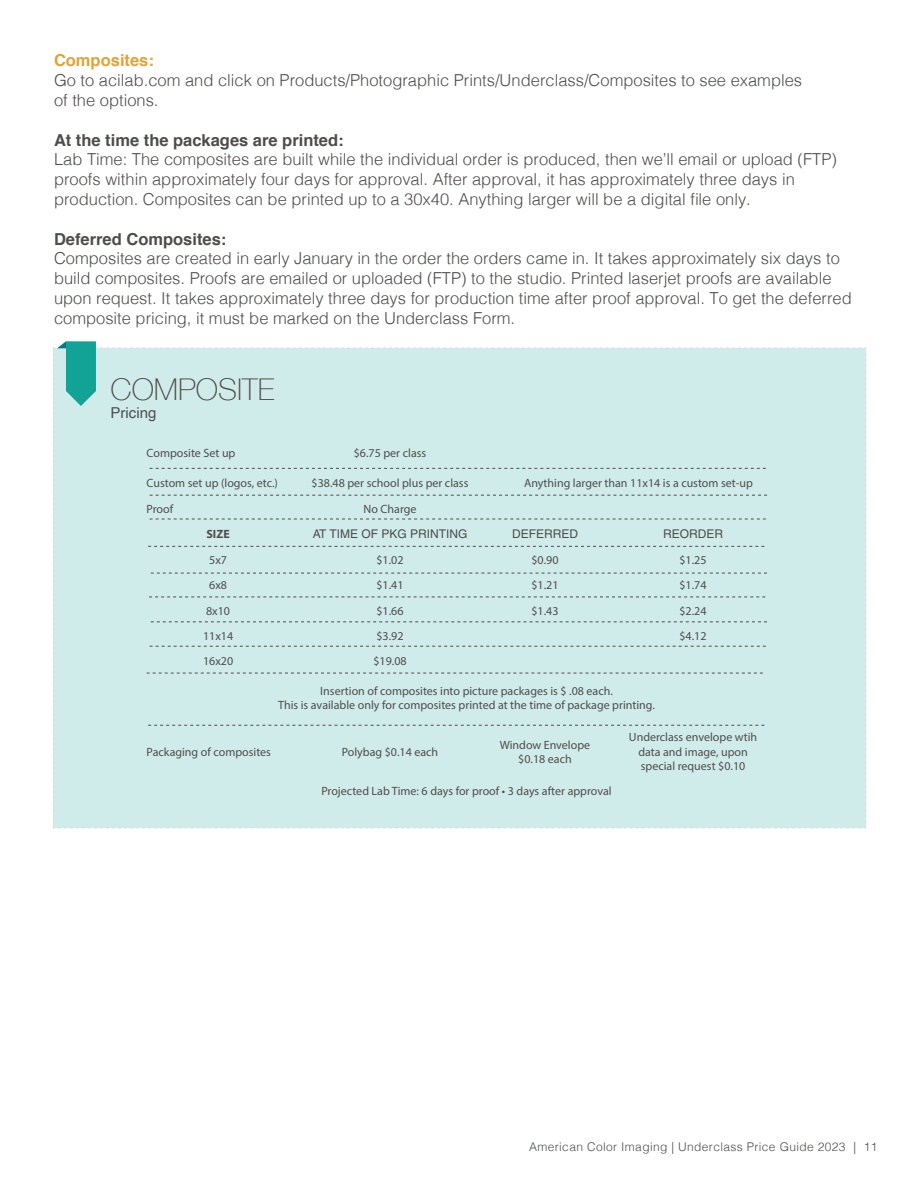
<style>
.page{position:relative;width:918px;height:1188px;background:#fff}
.page>*{position:absolute;margin:0;border:0;box-sizing:border-box;transform-origin:0 0}
.t1{font:100 30px "Helvetica Neue";color:#4f4d4c}
.Body{font:300 16.5px/19.8px "Helvetica";color:#4f4d4c}
.Body-2{font:700 16.5px "Helvetica";color:#4f4d4c}
.Mini_Header{font:700 16.5px "Helvetica";color:#e3a336}
.t2{font:15px "Helvetica";color:#4f4d4c}
.Body_B75{font:12px/14.4px "Myriad Pro";color:#4f4d4c;text-align:center}
.t3{font:300 12px "Helvetica";letter-spacing:.03em;color:#4f4d4c}
.Body_B75-2{font:12px "Helvetica LT Std";color:#4f4d4c}
.Body_B75-3{font:700 12px "Myriad Pro";color:#4f4d4c}
</style>
<div class="page">
<div style="left:53px;top:341px;width:814px;height:488px;background:#d0ecea"></div>
<p class="Mini_Header" style="left:54px;top:47px;width:101px">Composites:</p>
<p class="Body" style="left:54px;top:69px;width:750px">Go to acilab.com and click on Products/Photographic Prints/Underclass/Composites to see examples</p>
<p class="Body" style="left:54px;top:89px;width:106px">of the options.</p>
<p class="Body-2" style="left:54px;top:126px;width:291px">At the time the packages are printed:</p>
<p class="Body" style="left:54px;top:148px;width:785px">Lab Time: The composites are built while the individual order is produced, then we’ll email or upload (FTP) proofs within approximately four days for approval. After approval, it has approximately three days in production. Composites can be printed up to a 30x40. Anything larger will be a digital file only.</p>
<p class="Body-2" style="left:54px;top:225px;width:174px">Deferred Composites:</p>
<p class="Body" style="left:54px;top:247px;width:799px">Composites are created in early January in the order the orders came in. It takes approximately six days to build composites. Proofs are emailed or uploaded (FTP) to the studio. Printed laserjet proofs are available upon request. It takes approximately three days for production time after proof approval. To get the deferred composite pricing, it must be marked on the Underclass Form.</p>
<p class="t1" style="left:111px;top:366px;width:165px">COMPOSITE</p>
<p class="t2" style="left:111px;top:401px;width:47px">Pricing</p>
<p class="Body_B75" style="left:147px;top:445px;width:90px">Composite Set up</p>
<p class="Body_B75" style="left:354px;top:445px;width:74px">$6.75 per class</p>
<p class="Body_B75" style="left:147px;top:476px;width:133px">Custom set up (logos, etc.)</p>
<p class="Body_B75" style="left:312px;top:476px;width:158px">$38.48 per school plus per class</p>
<p class="Body_B75" style="left:524px;top:476px;width:230px">Anything larger than 11x14 is a custom set-up</p>
<p class="Body_B75" style="left:147px;top:501px;width:28px">Proof</p>
<p class="Body_B75" style="left:364px;top:501px;width:54px">No Charge</p>
<p class="Body_B75-3" style="left:207px;top:526px;width:25px">SIZE</p>
<p class="Body_B75-2" style="left:313px;top:527px;width:156px">AT TIME OF PKG PRINTING</p>
<p class="Body_B75-2" style="left:512px;top:527px;width:67px">DEFERRED</p>
<p class="Body_B75-2" style="left:663px;top:527px;width:61px">REORDER</p>
<p class="Body_B75" style="left:209px;top:552px;width:19px">5x7</p>
<p class="Body_B75" style="left:377px;top:552px;width:29px">$1.02</p>
<p class="Body_B75" style="left:531px;top:552px;width:29px">$0.90</p>
<p class="Body_B75" style="left:680px;top:552px;width:29px">$1.25</p>
<p class="Body_B75" style="left:209px;top:578px;width:19px">6x8</p>
<p class="Body_B75" style="left:377px;top:578px;width:29px">$1.41</p>
<p class="Body_B75" style="left:531px;top:578px;width:29px">$1.21</p>
<p class="Body_B75" style="left:680px;top:578px;width:29px">$1.74</p>
<p class="Body_B75" style="left:206px;top:603px;width:26px">8x10</p>
<p class="Body_B75" style="left:377px;top:603px;width:29px">$1.66</p>
<p class="Body_B75" style="left:531px;top:603px;width:29px">$1.43</p>
<p class="Body_B75" style="left:680px;top:603px;width:29px">$2.24</p>
<p class="Body_B75" style="left:203px;top:629px;width:32px">11x14</p>
<p class="Body_B75" style="left:377px;top:629px;width:29px">$3.92</p>
<p class="Body_B75" style="left:680px;top:629px;width:29px">$4.12</p>
<p class="Body_B75" style="left:203px;top:653px;width:32px">16x20</p>
<p class="Body_B75" style="left:373px;top:653px;width:35px">$19.08</p>
<p class="Body_B75" style="left:320px;top:683px;width:294px">Insertion of composites into picture packages is $ .08 each.</p>
<p class="Body_B75" style="left:278px;top:698px;width:378px">This is available only for composites printed at the time of package printing.</p>
<p class="Body_B75" style="left:147px;top:744px;width:126px">Packaging of composites</p>
<p class="Body_B75" style="left:342px;top:744px;width:98px">Polybag $0.14 each</p>
<p class="Body_B75" style="left:500px;top:737px;width:92px">Window Envelope $0.18 each</p>
<p class="Body_B75" style="left:629px;top:730px;width:130px">Underclass envelope wtih</p>
<p class="Body_B75" style="left:638px;top:744px;width:111px">data and image, upon</p>
<p class="Body_B75" style="left:641px;top:759px;width:106px">special request $0.10</p>
<p class="Body_B75" style="left:321px;top:784px;width:292px">Projected Lab Time: 6 days for proof • 3 days after approval</p>
<p class="t3" style="left:529px;top:1137px;width:350px">American Color Imaging | Underclass Price Guide 2023 | 11</p>
</div>
